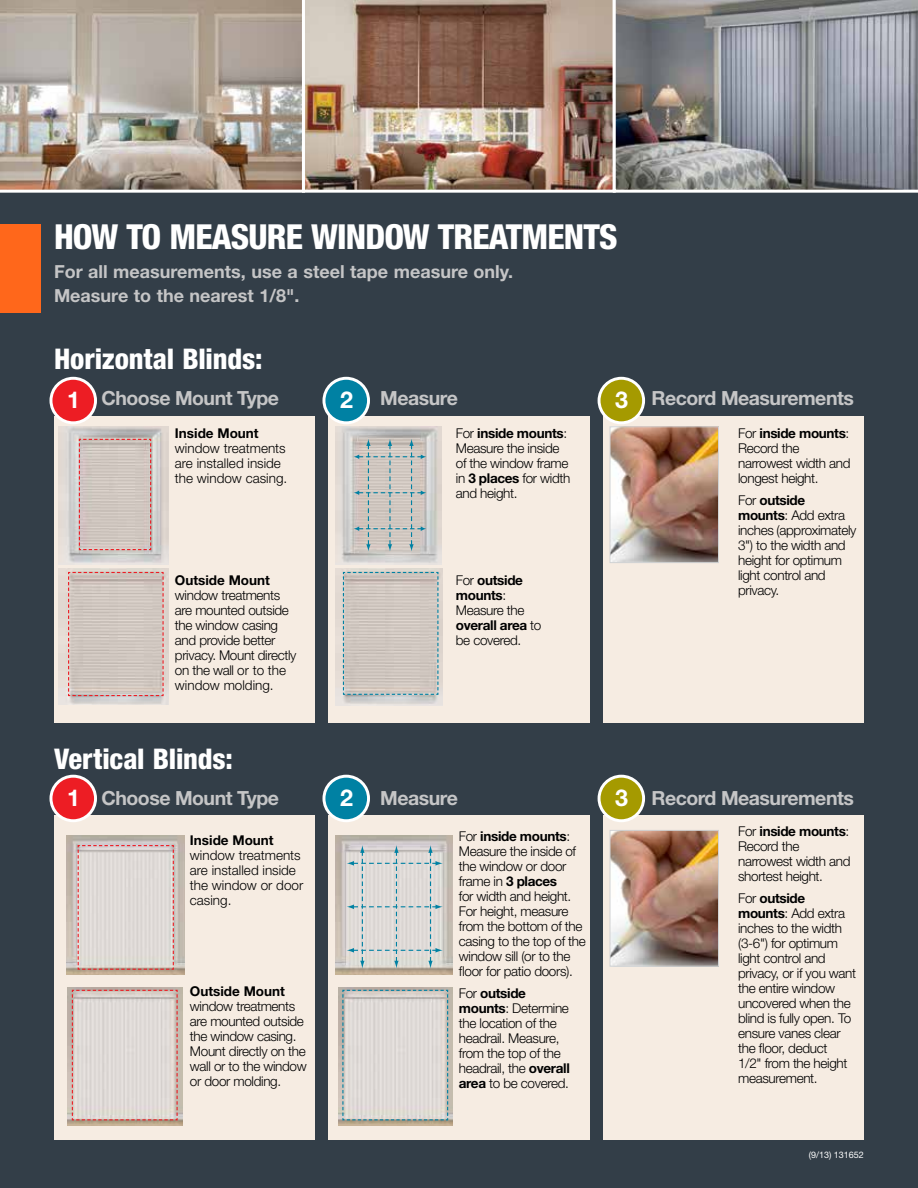
<style>
.page{position:relative;width:918px;height:1188px;background:#333e48}
.page>*{position:absolute;margin:0;border:0;box-sizing:border-box;transform-origin:0 0}
.t1{font:800 condensed 34.5px "Helvetica Neue LT Std";letter-spacing:-.025em;color:#fff}
.t2{font:800 condensed 28.5px "Helvetica Neue LT Std";letter-spacing:-.005em;color:#fff}
.t3{font:700 23.25px "Helvetica Neue LT Std";color:#fff}
.t4{font:700 19.5px "Helvetica Neue LT Std";letter-spacing:-.025em;color:#c5c5c6}
.t5{font:700 18px/23.2px "Helvetica Neue LT Std";color:#c5c5c6}
.t6{font:300 13.5px/15px "Helvetica Neue LT Std";letter-spacing:-.025em;color:#000}
.t7{font:300 13.5px/15px "Helvetica Neue LT Std";color:#000}
.t8{font:700 13.5px "Helvetica Neue LT Std";color:#000}
.t9{font:9px "Helvetica Neue LT Std";color:#fff}
.s1{font-weight:700}
</style>
<div class="page">
<div style="left:54px;top:416px;width:260px;height:307px;background:#f6ece2"></div>
<div style="left:54px;top:816px;width:260px;height:324px;background:#f6ece2"></div>
<div style="left:328px;top:416px;width:262px;height:307px;background:#f6ece2"></div>
<div style="left:328px;top:816px;width:262px;height:324px;background:#f6ece2"></div>
<div style="left:603px;top:416px;width:261px;height:307px;background:#f6ece2"></div>
<div style="left:603px;top:816px;width:261px;height:324px;background:#f6ece2"></div>
<img style="left:612px;top:428px;width:105px;height:133px">
<div style="left:610px;top:426px;width:109px;height:137px;border:1px solid #d1d3d4"></div>
<img style="left:612px;top:832px;width:105px;height:133px">
<div style="left:610px;top:830px;width:109px;height:137px;border:1px solid #d1d3d4"></div>
<div style="left:51px;top:776px;width:45px;height:45px;background:#ed1d24;border-radius:50%"></div>
<div style="left:50px;top:775px;width:47px;height:47px;border:3px solid #fff;border-radius:50%"></div>
<div style="left:51px;top:378px;width:45px;height:45px;background:#ed1d24;border-radius:50%"></div>
<div style="left:50px;top:377px;width:47px;height:47px;border:3px solid #fff;border-radius:50%"></div>
<div style="left:324px;top:776px;width:45px;height:45px;background:#0081a3;border-radius:50%"></div>
<div style="left:323px;top:775px;width:47px;height:47px;border:3px solid #fff;border-radius:50%"></div>
<div style="left:324px;top:378px;width:45px;height:45px;background:#0081a3;border-radius:50%"></div>
<div style="left:323px;top:377px;width:47px;height:47px;border:3px solid #fff;border-radius:50%"></div>
<div style="left:599px;top:776px;width:45px;height:45px;background:#a59a00;border-radius:50%"></div>
<div style="left:598px;top:775px;width:47px;height:47px;border:3px solid #fff;border-radius:50%"></div>
<div style="left:599px;top:378px;width:45px;height:45px;background:#a59a00;border-radius:50%"></div>
<div style="left:598px;top:377px;width:47px;height:47px;border:3px solid #fff;border-radius:50%"></div>
<img style="left:59px;top:426px;width:110px;height:139px">
<img style="left:335px;top:426px;width:107px;height:139px">
<img style="left:59px;top:569px;width:110px;height:135px">
<img style="left:335px;top:569px;width:108px;height:136px">
<div style="left:0;top:225px;width:40px;height:88px;background:#ff671b"></div>
<svg style="left:71px;top:989px;width:107px;height:132px;background:#dcd2ce"></svg>
<svg style="left:67px;top:571px;width:97px;height:126px;background:#d0c2bb"></svg>
<img style="left:66px;top:836px;width:118px;height:138px">
<img style="left:335px;top:836px;width:118px;height:138px">
<svg style="left:342px;top:989px;width:107px;height:132px;background:#d7d4d1"></svg>
<svg style="left:342px;top:571px;width:97px;height:124px;background:#cac5bf"></svg>
<svg style="left:77px;top:844px;width:97px;height:126px;background:#ddd3d0"></svg>
<svg style="left:78px;top:438px;width:74px;height:113px;background:#d0c1bb"></svg>
<svg style="left:347px;top:845px;width:96px;height:124px;background:#d5d5d3"></svg>
<svg style="left:354px;top:439px;width:72px;height:112px;background:#c3c1bd"></svg>
<img style="left:0;top:0;width:302px;height:193px">
<img style="left:302px;top:0;width:311px;height:193px">
<svg style="left:613px;top:0;width:305px;height:193px;background:#8e9095"></svg>
<h1 class="t1" style="left:54px;top:216px;width:565px">HOW TO MEASURE WINDOW TREATMENTS</h1>
<h3 class="t5" style="left:54px;top:260px;width:461px">For all measurements, use a steel tape measure only.<br>Measure to the nearest 1/8".</h3>
<h2 class="t2" style="left:54px;top:341px;width:210px">Horizontal Blinds:</h2>
<h3 class="t3" style="left:67px;top:386px;width:14px">1</h3>
<h3 class="t4" style="left:102px;top:386px;width:179px">Choose Mount Type</h3>
<h3 class="t3" style="left:340px;top:386px;width:14px">2</h3>
<h3 class="t4" style="left:380px;top:386px;width:79px">Measure</h3>
<h3 class="t3" style="left:615px;top:386px;width:14px">3</h3>
<p class="t8" style="left:175px;top:425px;width:85px">Inside Mount</p>
<p class="t7" style="left:175px;top:440px;width:114px">window treatments are installed inside the window casing.</p>
<p class="t6" style="left:456px;top:425px;width:116px">For <span class="s1">inside mounts</span>:<br>Measure the inside of the window frame in <span class="s1">3 places</span> for width and height.</p>
<p class="t8" style="left:175px;top:572px;width:96px">Outside Mount</p>
<p class="t6" style="left:175px;top:587px;width:123px">window treatments are mounted outside the window casing and provide better privacy. Mount directly on the wall or to the window molding.</p>
<p class="t6" style="left:456px;top:572px;width:87px">For <span class="s1">outside mounts</span>:<br>Measure the <span class="s1">overall area</span> to be covered.</p>
<h2 class="t2" style="left:54px;top:741px;width:180px">Vertical Blinds:</h2>
<h3 class="t3" style="left:67px;top:784px;width:14px">1</h3>
<h3 class="t4" style="left:102px;top:786px;width:179px">Choose Mount Type</h3>
<h3 class="t3" style="left:340px;top:784px;width:14px">2</h3>
<h3 class="t4" style="left:380px;top:786px;width:79px">Measure</h3>
<h3 class="t3" style="left:615px;top:784px;width:14px">3</h3>
<p class="t8" style="left:190px;top:832px;width:85px">Inside Mount</p>
<p class="t7" style="left:190px;top:847px;width:115px">window treatments are installed inside the window or door casing.</p>
<p class="t8" style="left:190px;top:983px;width:96px">Outside Mount</p>
<p class="t6" style="left:190px;top:999px;width:118px">window treatments are mounted outside the window casing.<br>Mount directly on the wall or to the window or door molding.</p>
<p class="t6" style="left:459px;top:828px;width:129px">For <span class="s1">inside mounts</span>:<br>Measure the inside of the window or door frame in <span class="s1">3 places<br></span>for width and height.<br>For height, measure from the bottom of the casing to the top of the window sill (or to the floor for patio doors).</p>
<p class="t6" style="left:459px;top:985px;width:113px">For <span class="s1">outside mounts</span>: Determine the location of the headrail. Measure, from the top of the headrail, the <span class="s1">overall area</span> to be covered.</p>
<h3 class="t4" style="left:651px;top:386px;width:204px">Record Measurements</h3>
<p class="t6" style="left:738px;top:425px;width:114px">For <span class="s1">inside mounts</span>:<br>Record the narrowest width and longest height.</p>
<p class="t6" style="left:738px;top:492px;width:120px">For <span class="s1">outside mounts</span>: Add extra inches (approximately<br>3") to the width and height for optimum light control and privacy.</p>
<h3 class="t4" style="left:651px;top:786px;width:204px">Record Measurements</h3>
<p class="t6" style="left:738px;top:824px;width:114px">For <span class="s1">inside mounts</span>:<br>Record the narrowest width and shortest height.</p>
<p class="t6" style="left:738px;top:891px;width:120px">For <span class="s1">outside mounts</span>: Add extra inches to the width (3-6") for optimum light control and privacy, or if you want the entire window uncovered when the blind is fully open. To ensure vanes clear the floor, deduct<br>1/2" from the height measurement.</p>
<p class="t9" style="left:809px;top:1149px;width:57px">(9/13) 131652</p>
</div>
